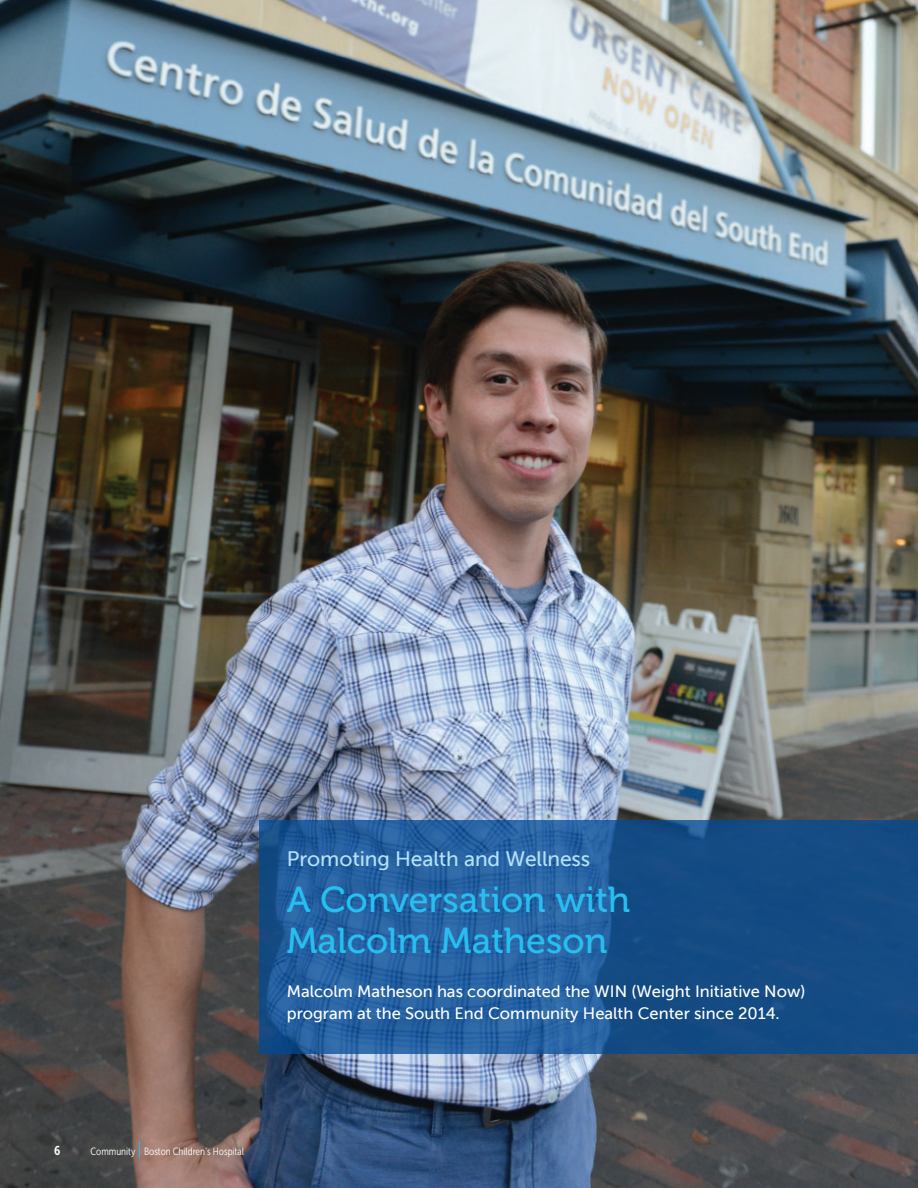
<style>
.page{position:relative;width:918px;height:1188px;background:#fff}
.page>*{position:absolute;margin:0;border:0;box-sizing:border-box;transform-origin:0 0}
.subs{font:36px/41.2px "Museo 500";color:#26bff0}
.Aqua{font:21px "Museo Sans 500";letter-spacing:-.005em;color:#b2e1f8}
.Basic{font:16.5px/22.5px "Museo Sans 500";color:#fff}
.t1{font:12.75px "Museo Sans Cond 700";color:#fff}
.t2{font:10.5px "Museo Sans Cond 300";color:#fff}
.s1{font-size:18px;color:#26bff0}
</style>
<div class="page">
<img style="left:0;top:0;width:918px;height:1188px">
<svg style="left:259px;top:821px;width:659px;height:233px;background:#1c5692"></svg>
<p class="Aqua" style="left:287px;top:847px;width:305px">Promoting Health and Wellness</p>
<p class="subs" style="left:287px;top:880px;width:345px">A Conversation with<br>Malcolm Matheson</p>
<p class="Basic" style="left:287px;top:980px;width:520px">Malcolm Matheson has coordinated the WIN (Weight Initiative Now) program at the South End Community Health Center since 2014.</p>
<p class="t1" style="left:54px;top:1144px;width:8px">6</p>
<p class="t2" style="left:91px;top:1146px;width:155px">Community <span class="s1">|</span> Boston Children’s Hospital</p>
</div>
